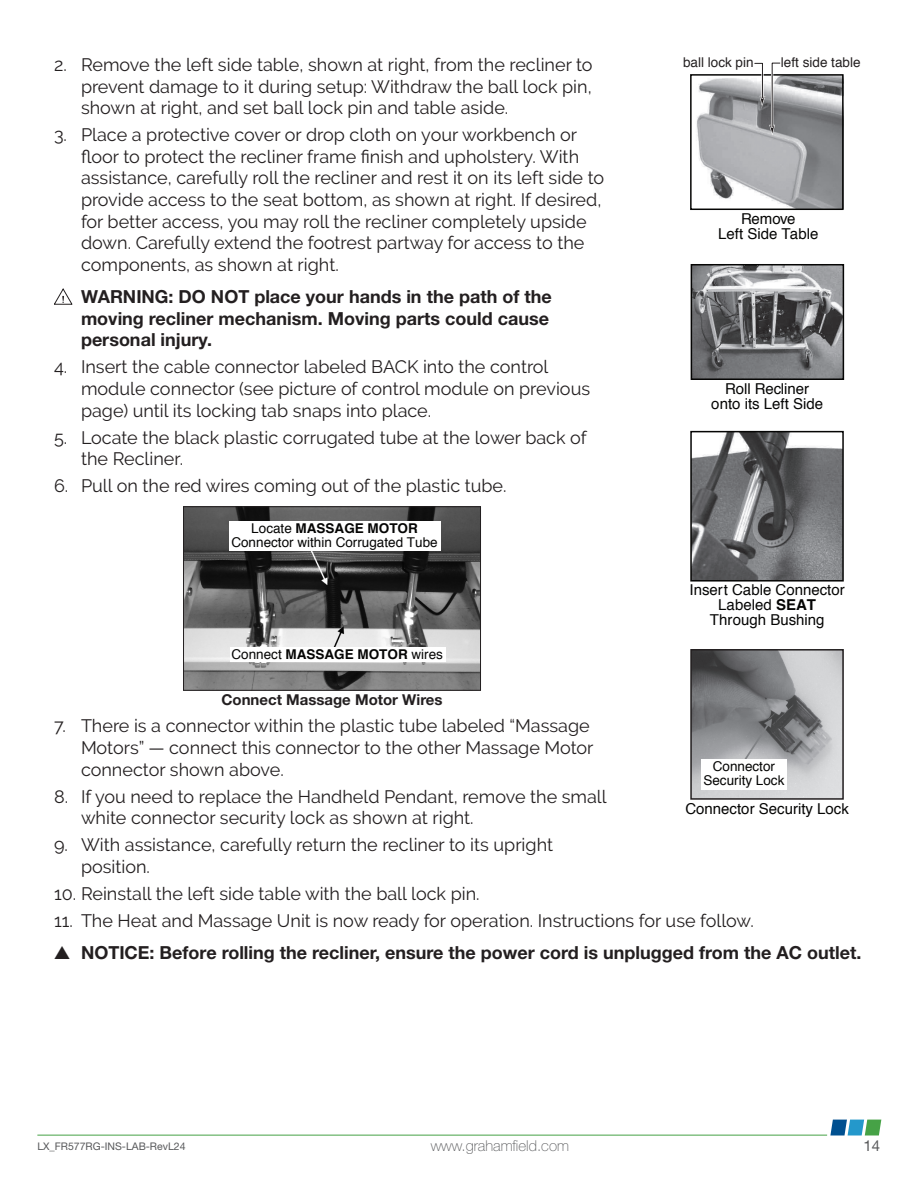
<style>
.page{position:relative;width:918px;height:1188px;background:#fff}
.page>*{position:absolute;margin:0;border:0;box-sizing:border-box;transform-origin:0 0}
.t1{font:18px/21.6px "Raleway";color:#231f20}
.t2{font:700 18px/21.6px "Helvetica Neue LT Std";color:#231f20}
.t3{font:15px/15px "Helvetica";color:#050504;text-align:center}
.t4{font:700 15px "Helvetica Neue LT Std";color:#231f20}
.t5{font:100 15px "Helvetica Neue LT Std";color:#57585a}
.t6{font:15px "Helvetica Neue LT Std";color:#57585a}
.t7{font:13.5px/13.5px "Helvetica";color:#050504;text-align:center}
.t8{font:13.5px "Helvetica";color:#231f20}
.t9{font:10.5px "Helvetica Neue LT Std";color:#57585a}
.s1{font-weight:700}
.s2{font-family:"Monotype Sorts";font-weight:400}
</style>
<div class="page">
<svg style="left:54px;top:289px;width:18px;height:16px"></svg>
<img style="left:185px;top:509px;width:294px;height:179px">
<div style="left:229px;top:521px;width:211px;height:30px;background:#fff"></div>
<div style="left:230px;top:647px;width:216px;height:15px;background:#fff"></div>
<div style="left:183px;top:507px;width:298px;height:183px;border:1px solid #231f20"></div>
<img style="left:694px;top:267px;width:147px;height:110px">
<img style="left:693px;top:434px;width:148px;height:145px">
<img style="left:696px;top:77px;width:145px;height:130px">
<div style="left:690px;top:74px;width:154px;height:136px;border:2px solid #050504"></div>
<div style="left:691px;top:264px;width:153px;height:116px;border:2px solid #050504"></div>
<div style="left:690px;top:431px;width:154px;height:151px;border:2px solid #050504"></div>
<img style="left:693px;top:652px;width:148px;height:145px">
<div style="left:690px;top:649px;width:154px;height:151px;border:2px solid #231f20"></div>
<div style="left:701px;top:759px;width:86px;height:31px;background:#fff"></div>
<svg style="left:753px;top:62px;width:29px;height:74px"></svg>
<hr style="left:37px;top:1135px;width:790px;height:1px;background:#46a246">
<svg style="left:830px;top:1120px;width:51px;height:16px"></svg>
<p class="t1" style="left:81px;top:54px;width:513px;text-align:justify;text-indent:-27px">2. Remove the left side table, shown at right, from the recliner to prevent damage to it during setup: Withdraw the ball lock pin, shown at right, and set ball lock pin and table aside.</p>
<p class="t1" style="left:81px;top:124px;width:525px;text-indent:-27px">3. Place a protective cover or drop cloth on your workbench or floor to protect the recliner frame finish and upholstery. With assistance, carefully roll the recliner and rest it on its left side to provide access to the seat bottom, as shown at right. If desired, for better access, you may roll the recliner completely upside down. Carefully extend the footrest partway for access to the components, as shown at right.</p>
<p class="t2" style="left:81px;top:286px;width:472px">WARNING: DO NOT place your hands in the path of the moving recliner mechanism. Moving parts could cause personal injury.</p>
<p class="t1" style="left:81px;top:356px;width:511px;text-indent:-27px">4. Insert the cable connector labeled BACK into the control module connector (see picture of control module on previous page) until its locking tab snaps into place.</p>
<p class="t1" style="left:81px;top:426px;width:507px;text-indent:-27px">5. Locate the black plastic corrugated tube at the lower back of the Recliner.</p>
<p class="t1" style="left:54px;top:475px;width:454px">6. Pull on the red wires coming out of the plastic tube.</p>
<p class="t7" style="left:231px;top:522px;width:208px">Locate <span class="s1">MASSAGE MOTOR<br></span>Connector within Corrugated Tube</p>
<p class="t8" style="left:683px;top:52px;width:72px">ball lock pin</p>
<p class="t8" style="left:781px;top:52px;width:81px">left side table</p>
<p class="t3" style="left:718px;top:212px;width:102px">Remove<br>Left Side Table</p>
<p class="t3" style="left:711px;top:381px;width:113px">Roll Recliner onto its Left Side</p>
<p class="t3" style="left:690px;top:583px;width:157px">Insert Cable Connector<br>Labeled <span class="s1">SEAT<br></span>Through Bushing</p>
<p class="t7" style="left:232px;top:648px;width:213px">Connect <span class="s1">MASSAGE MOTOR</span> wires</p>
<p class="t4" style="left:221px;top:691px;width:223px">Connect Massage Motor Wires</p>
<p class="t1" style="left:81px;top:715px;width:514px;text-indent:-27px">7. There is a connector within the plastic tube labeled “Massage<br>Motors” — connect this connector to the other Massage Motor connector shown above.</p>
<p class="t1" style="left:81px;top:786px;width:527px;text-indent:-27px">8. If you need to replace the Handheld Pendant, remove the small white connector security lock as shown at right.</p>
<p class="t1" style="left:81px;top:834px;width:474px;text-indent:-27px">9. With assistance, carefully return the recliner to its upright position.</p>
<p class="t1" style="left:54px;top:883px;width:427px">10. Reinstall the left side table with the ball lock pin.</p>
<p class="t1" style="left:54px;top:910px;width:701px">11. The Heat and Massage Unit is now ready for operation. Instructions for use follow.</p>
<p class="t2" style="left:54px;top:942px;width:809px"><span class="s2">s</span> NOTICE: Before rolling the recliner, ensure the power cord is unplugged from the AC outlet.</p>
<p class="t7" style="left:703px;top:760px;width:83px">Connector<br>Security Lock</p>
<p class="t3" style="left:685px;top:802px;width:165px">Connector Security Lock</p>
<p class="t9" style="left:37px;top:1140px;width:150px">LX_FR577RG-INS-LAB-RevL24</p>
<p class="t5" style="left:431px;top:1137px;width:140px">www.grahamfield.com</p>
<p class="t6" style="left:864px;top:1137px;width:18px">14</p>
</div>
